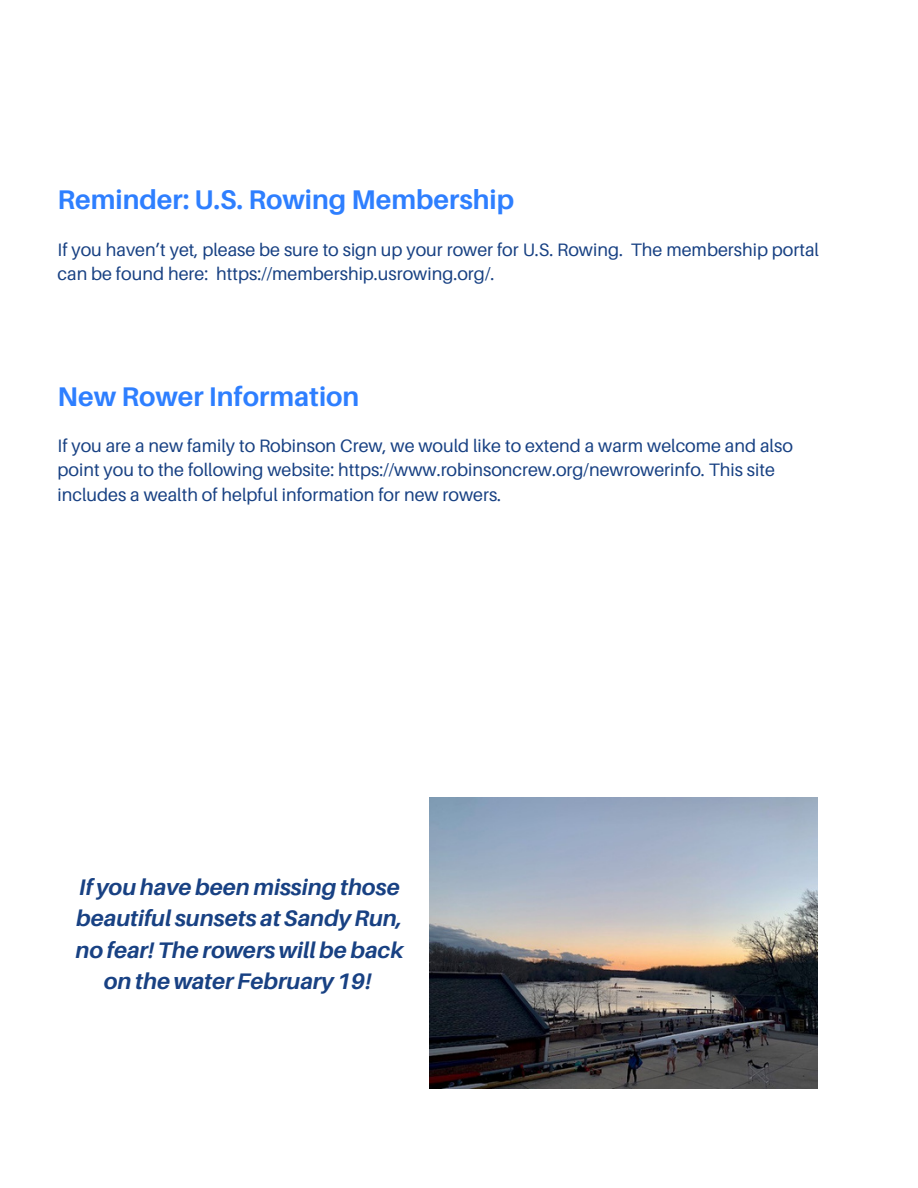
<style>
.page{position:relative;width:918px;height:1188px;background:#fff}
.page>*{position:absolute;margin:0;border:0;box-sizing:border-box;transform-origin:0 0}
.t1{font:700 27px "Aileron";color:#2e7fff}
.t2{font:italic 700 22.5px/31.5px "Aileron";color:#184183;text-align:center}
.t3{font:18px/24.8px "Aileron";color:#184183}
</style>
<div class="page">
<img style="left:430px;top:797px;width:388px;height:292px">
<p class="t1" style="left:58px;top:183px;width:458px">Reminder: U.S. Rowing Membership</p>
<h1 class="t3" style="left:58px;top:237px;width:763px">If you haven’t yet, please be sure to sign up your rower for U.S. Rowing. The membership portal can be found here: https://membership.usrowing.org/.</h1>
<p class="t1" style="left:58px;top:379px;width:303px">New Rower Information</p>
<h2 class="t3" style="left:58px;top:433px;width:737px">If you are a new family to Robinson Crew, we would like to extend a warm welcome and also point you to the following website: https://www.robinsoncrew.org/newrowerinfo. This site includes a wealth of helpful information for new rowers.</h2>
<p class="t2" style="left:76px;top:871px;width:330px">If you have been missing those beautiful sunsets at Sandy Run, no fear! The rowers will be back on the water February 19!</p>
</div>
